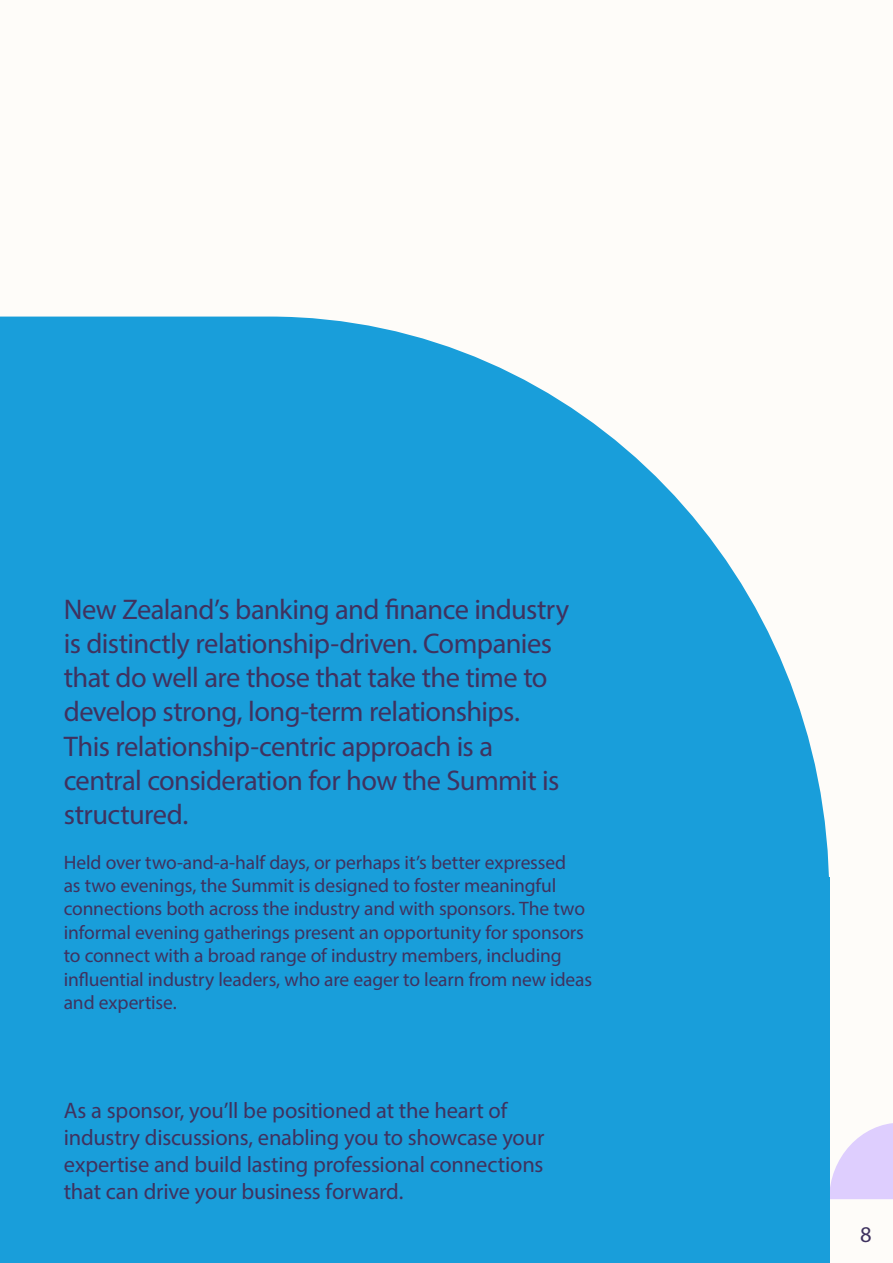
<style>
.page{position:relative;width:893px;height:1263px;background:#fefcf9}
.page>*{position:absolute;margin:0;border:0;box-sizing:border-box;transform-origin:0 0}
.t1{font:28.5px/34.2px "Myriad Pro";letter-spacing:-.02em;color:#3f325f}
.t2{font:22.5px/27px "Myriad Pro";letter-spacing:-.01em;color:#3f325f}
.t3{font:19.5px/23.4px "Myriad Pro";letter-spacing:-.01em;color:#3f325f}
</style>
<div class="page">
<svg style="left:829px;top:1123px;width:64px;height:140px"></svg>
<div style="left:0;top:878px;width:829px;height:385px;background:#199eda"></div>
<svg style="left:0;top:317px;width:829px;height:561px;background:#3bacde"></svg>
<p class="t1" style="left:64px;top:592px;width:507px">New Zealand’s banking and finance industry is distinctly relationship-driven. Companies that do well are those that take the time to develop strong, long-term relationships.<br>This relationship-centric approach is a central consideration for how the Summit is structured.</p>
<p class="t3" style="left:64px;top:850px;width:530px">Held over two-and-a-half days, or perhaps it’s better expressed<br>as two evenings, the Summit is designed to foster meaningful connections both across the industry and with sponsors. The two informal evening gatherings present an opportunity for sponsors to connect with a broad range of industry members, including influential industry leaders, who are eager to learn from new ideas and expertise.</p>
<p class="t2" style="left:64px;top:1097px;width:482px">As a sponsor, you’ll be positioned at the heart of industry discussions, enabling you to showcase your expertise and build lasting professional connections that can drive your business forward.</p>
<p class="t2" style="left:860px;top:1221px;width:13px">8</p>
</div>
